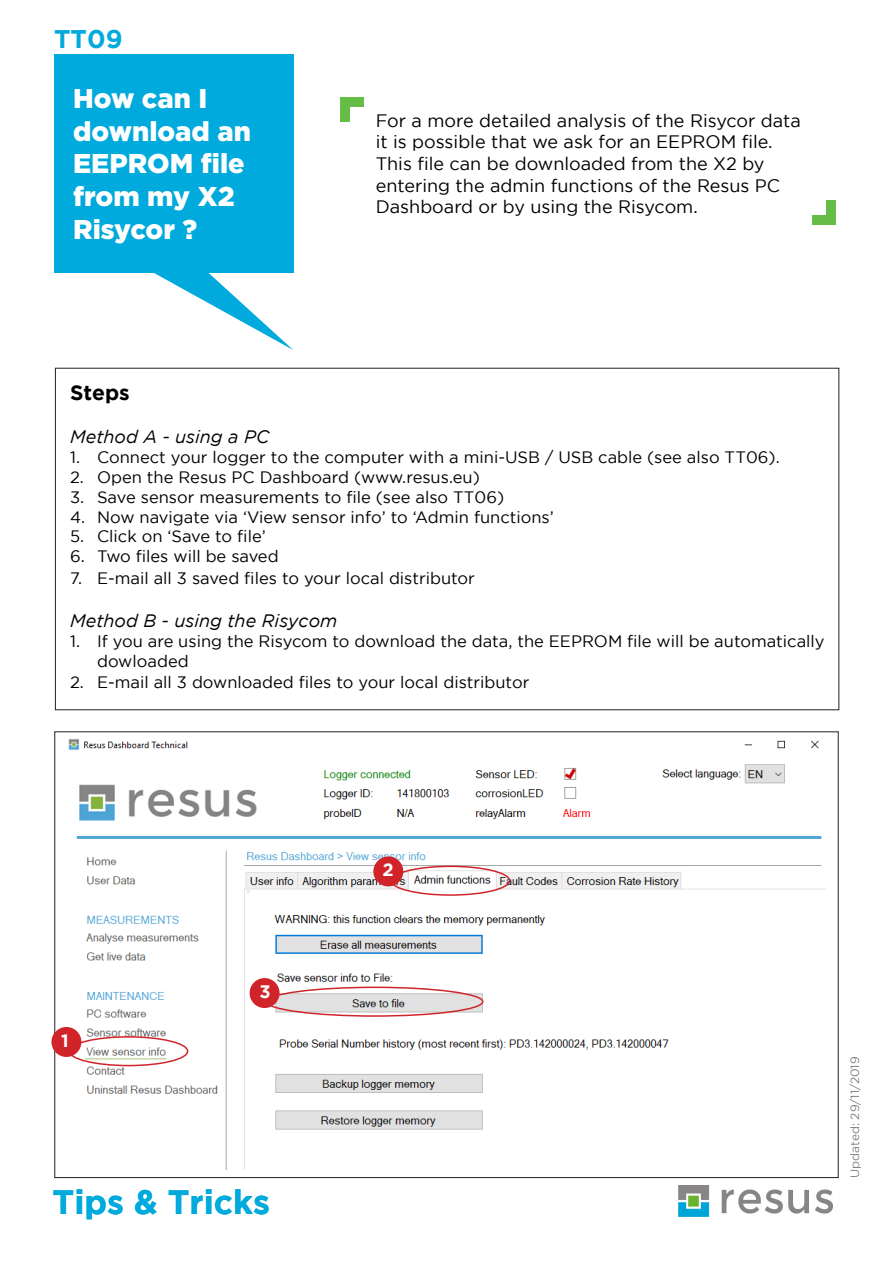
<style>
.page{position:relative;width:893px;height:1263px;background:#fff}
.page>*{position:absolute;margin:0;border:0;box-sizing:border-box;transform-origin:0 0}
.t1{font:700 33.6px "Gotham";color:#00aadc}
.t2{font:900 27.15px/32.5px "Gotham";color:#fff}
.t3{font:700 25.5px "Gotham";color:#00aadc}
.t4{font:700 21px "Gotham";color:#000}
.t5{font:18px/21.6px "Gotham";color:#000}
.t6{font:italic 18px "Gotham";color:#000}
.t7{font:700 18px "Gotham";color:#fff}
.t8{font:16.5px/19.8px "Gotham";color:#000}
.t9{font:12px "Gotham";color:#000}
</style>
<div class="page">
<div style="left:340px;top:98px;width:24px;height:9px;background:#65bc46"></div>
<div style="left:340px;top:98px;width:9px;height:24px;background:#65bc46"></div>
<div style="left:812px;top:215px;width:24px;height:9px;background:#65bc46"></div>
<div style="left:827px;top:200px;width:9px;height:24px;background:#65bc46"></div>
<div style="left:54px;top:54px;width:239px;height:219px;background:#00aadc"></div>
<svg style="left:154px;top:273px;width:139px;height:77px"></svg>
<img style="left:678px;top:1186px;width:155px;height:30px">
<img style="left:68px;top:739px;width:758px;height:430px">
<div style="left:68px;top:1036px;width:120px;height:30px;border:2px solid #d1232a;border-radius:50%"></div>
<div style="left:390px;top:865px;width:120px;height:31px;border:2px solid #d1232a;border-radius:50%"></div>
<div style="left:266px;top:986px;width:217px;height:31px;border:2px solid #d1232a;border-radius:50%"></div>
<div style="left:51px;top:1027px;width:30px;height:30px;background:#d1232a;border-radius:50%"></div>
<div style="left:373px;top:856px;width:30px;height:30px;background:#d1232a;border-radius:50%"></div>
<div style="left:250px;top:978px;width:30px;height:30px;background:#d1232a;border-radius:50%"></div>
<p class="t3" style="left:54px;top:24px;width:70px">TT09</p>
<p class="t2" style="left:73px;top:82px;width:179px">How can I download an</p>
<p class="t2" style="left:73px;top:147px;width:173px">EEPROM file from my X2<br>Risycor ?</p>
<p class="t5" style="left:376px;top:109px;width:427px">For a more detailed analysis of the Risycor data it is possible that we ask for an EEPROM file.<br>This file can be downloaded from the X2 by entering the admin functions of the Resus PC Dashboard or by using the Risycom.</p>
<p class="t4" style="left:70px;top:381px;width:61px">Steps</p>
<p class="t6" style="left:70px;top:427px;width:201px">Method A - using a PC</p>
<p class="t8" style="left:70px;top:447px;width:711px">1. Connect your logger to the computer with a mini-USB / USB cable (see also TT06).</p>
<p class="t8" style="left:70px;top:467px;width:411px">2. Open the Resus PC Dashboard (www.resus.eu)</p>
<p class="t8" style="left:70px;top:487px;width:436px">3. Save sensor measurements to file (see also TT06)</p>
<p class="t8" style="left:70px;top:507px;width:485px">4. Now navigate via ‘View sensor info’ to ‘Admin functions’</p>
<p class="t8" style="left:70px;top:526px;width:197px">5. Click on ‘Save to file’</p>
<p class="t8" style="left:70px;top:546px;width:210px">6. Two files will be saved</p>
<p class="t8" style="left:70px;top:568px;width:406px">7. E-mail all 3 saved files to your local distributor</p>
<p class="t6" style="left:70px;top:611px;width:269px">Method B - using the Risycom</p>
<p class="t8" style="left:97px;top:631px;width:729px;text-indent:-27px">1. If you are using the Risycom to download the data, the EEPROM file will be automatically dowloaded</p>
<p class="t8" style="left:70px;top:672px;width:461px">2. E-mail all 3 downloaded files to your local distributor</p>
<p class="t7" style="left:61px;top:1030px;width:9px">1</p>
<p class="t7" style="left:259px;top:982px;width:13px">3</p>
<p class="t1" style="left:53px;top:1182px;width:219px">Tips &amp; Tricks</p>
<p class="t7" style="left:382px;top:860px;width:13px">2</p>
<p class="t9" style="left:848px;top:1178px;width:123px;rotate:-90deg">Updated: 29/11/2019</p>
</div>
